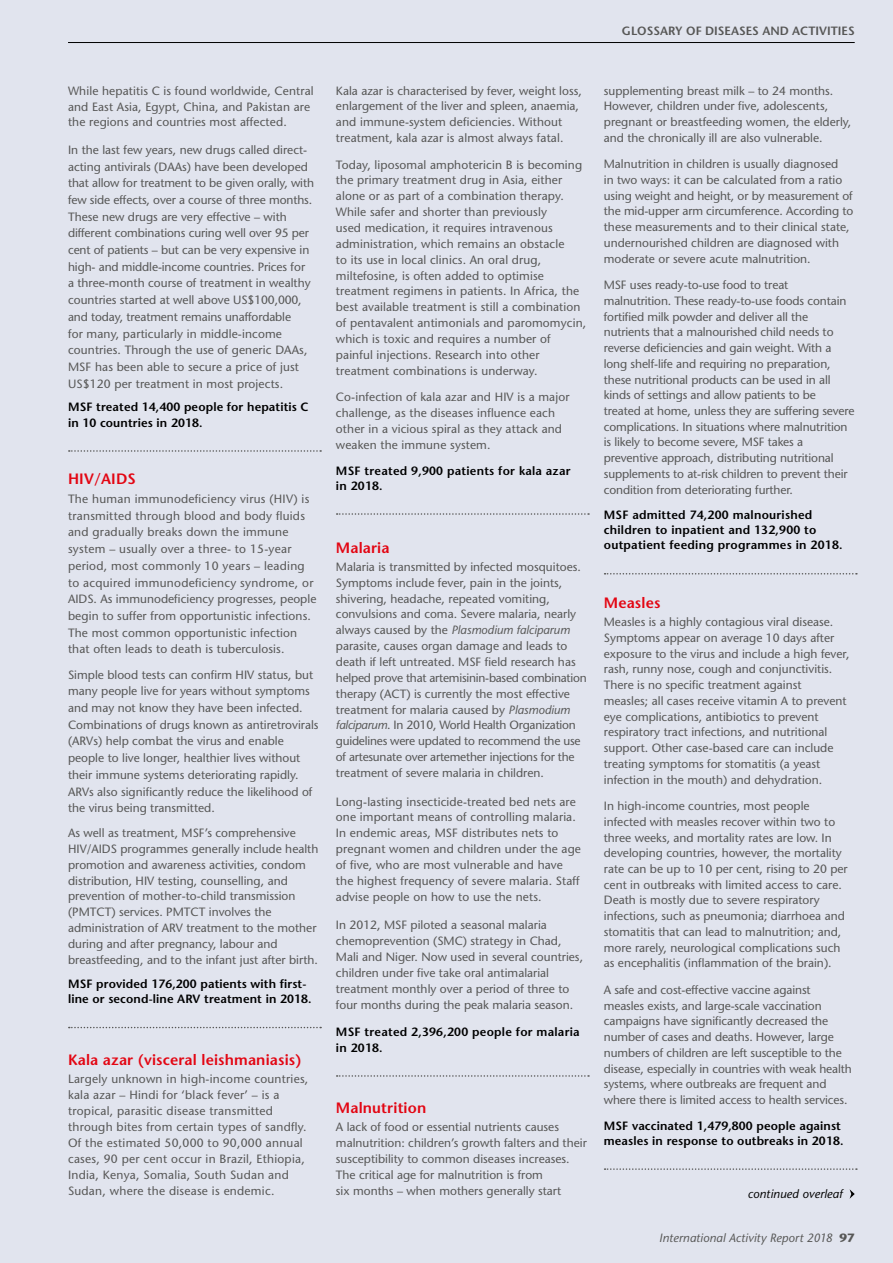
<style>
.page{position:relative;width:893px;height:1263px;background:#e1e4ee}
.page>*{position:absolute;margin:0;border:0;box-sizing:border-box;transform-origin:0 0}
.t1{font:600 15px "Stone Sans";letter-spacing:.01em;color:#e30613}
.t2{font:12px/15.9px "Stone Sans";color:#575756}
.t3{font:12px/16.6px "Stone Sans";letter-spacing:.02em;color:#575756}
.t4{font:600 12px/15.1px "Stone Sans";letter-spacing:.01em;color:#000}
.t5{font:italic 12px "Stone Sans";letter-spacing:.01em;color:#575756}
.t6{font:600 12px "Stone Sans";color:#575756}
.t7{font:italic 12px "Stone Sans";letter-spacing:.01em;color:#000}
.s1{font-style:italic}
.s2{font-weight:700;font-style:normal}
</style>
<div class="page">
<svg style="left:850px;top:1189px;width:5px;height:10px"></svg>
<svg style="left:69px;top:450px;width:252px;height:2px"></svg>
<svg style="left:69px;top:1027px;width:252px;height:1px"></svg>
<svg style="left:337px;top:513px;width:252px;height:2px"></svg>
<svg style="left:337px;top:1075px;width:252px;height:2px"></svg>
<svg style="left:605px;top:573px;width:252px;height:1px"></svg>
<svg style="left:605px;top:1168px;width:252px;height:2px"></svg>
<hr style="left:68px;top:42px;width:787px;height:1px;background:#000">
<p class="t6" style="left:622px;top:23px;width:234px">GLOSSARY OF DISEASES AND ACTIVITIES</p>
<p class="t2" style="left:68px;top:82px;width:247px">While hepatitis C is found worldwide, Central and East Asia, Egypt, China, and Pakistan are the regions and countries most affected.</p>
<p class="t2" style="left:68px;top:141px;width:247px;line-height:16.6px">In the last few years, new drugs called direct&shy;acting antivirals (DAAs) have been developed that allow for treatment to be given orally, with few side effects, over a course of three months.<br>These new drugs are very effective – with different combinations curing well over 95 per cent of patients – but can be very expensive in high- and middle-income countries. Prices for a three-month course of treatment in wealthy countries started at well above US$100,000, and today, treatment remains unaffordable<br>for many, particularly in middle-income countries. Through the use of generic DAAs, MSF has been able to secure a price of just US$120 per treatment in most projects.</p>
<p class="t4" style="left:68px;top:399px;width:242px">MSF treated 14,400 people for hepatitis C in 10 countries in 2018.</p>
<p class="t1" style="left:68px;top:470px;width:69px">HIV/AIDS</p>
<p class="t3" style="left:68px;top:490px;width:250px">The human immunodeficiency virus (HIV) is transmitted through blood and body fluids and gradually breaks down the immune system – usually over a three- to 15-year period, most commonly 10 years – leading to acquired immunodeficiency syndrome, or AIDS. As immunodeficiency progresses, people begin to suffer from opportunistic infections.<br>The most common opportunistic infection that often leads to death is tuberculosis.</p>
<p class="t2" style="left:68px;top:666px;width:252px;line-height:16.6px">Simple blood tests can confirm HIV status, but many people live for years without symptoms and may not know they have been infected.<br>Combinations of drugs known as antiretrovirals (ARVs) help combat the virus and enable people to live longer, healthier lives without their immune systems deteriorating rapidly.<br>ARVs also significantly reduce the likelihood of the virus being transmitted.</p>
<p class="t2" style="left:68px;top:824px;width:252px">As well as treatment, MSF’s comprehensive HIV/AIDS programmes generally include health promotion and awareness activities, condom distribution, HIV testing, counselling, and prevention of mother-to-child transmission (PMTCT) services. PMTCT involves the administration of ARV treatment to the mother during and after pregnancy, labour and breastfeeding, and to the infant just after birth.</p>
<p class="t4" style="left:68px;top:976px;width:245px">MSF provided 176,200 patients with first&shy;line or second-line ARV treatment in 2018.</p>
<p class="t1" style="left:68px;top:1050px;width:235px">Kala azar (visceral leishmaniasis)</p>
<p class="t3" style="left:68px;top:1071px;width:242px;line-height:15.9px">Largely unknown in high-income countries, kala azar – Hindi for ‘black fever’ – is a tropical, parasitic disease transmitted through bites from certain types of sandfly.<br>Of the estimated 50,000 to 90,000 annual cases, 90 per cent occur in Brazil, Ethiopia, India, Kenya, Somalia, South Sudan and Sudan, where the disease is endemic.</p>
<p class="t2" style="left:336px;top:82px;width:247px">Kala azar is characterised by fever, weight loss, enlargement of the liver and spleen, anaemia, and immune-system deficiencies. Without treatment, kala azar is almost always fatal.</p>
<p class="t2" style="left:336px;top:156px;width:252px">Today, liposomal amphotericin B is becoming the primary treatment drug in Asia, either alone or as part of a combination therapy.<br>While safer and shorter than previously<br>used medication, it requires intravenous administration, which remains an obstacle<br>to its use in local clinics. An oral drug, miltefosine, is often added to optimise treatment regimens in patients. In Africa, the best available treatment is still a combination of pentavalent antimonials and paromomycin, which is toxic and requires a number of painful injections. Research into other treatment combinations is underway.</p>
<p class="t2" style="left:336px;top:389px;width:235px">Co-infection of kala azar and HIV is a major challenge, as the diseases influence each other in a vicious spiral as they attack and weaken the immune system.</p>
<p class="t4" style="left:336px;top:463px;width:236px">MSF treated 9,900 patients for kala azar in 2018.</p>
<p class="t1" style="left:336px;top:538px;width:55px">Malaria</p>
<p class="t2" style="left:336px;top:559px;width:252px">Malaria is transmitted by infected mosquitoes.<br>Symptoms include fever, pain in the joints, shivering, headache, repeated vomiting, convulsions and coma. Severe malaria, nearly always caused by the <span class="s1">Plasmodium falciparum </span>parasite, causes organ damage and leads to death if left untreated. MSF field research has helped prove that artemisinin-based combination therapy (ACT) is currently the most effective treatment for malaria caused by <span class="s1">Plasmodium falciparum</span>. In 2010, World Health Organization guidelines were updated to recommend the use of artesunate over artemether injections for the treatment of severe malaria in children.</p>
<p class="t2" style="left:336px;top:793px;width:247px">Long-lasting insecticide-treated bed nets are one important means of controlling malaria.<br>In endemic areas, MSF distributes nets to pregnant women and children under the age of five, who are most vulnerable and have the highest frequency of severe malaria. Staff advise people on how to use the nets.</p>
<p class="t2" style="left:336px;top:917px;width:249px">In 2012, MSF piloted a seasonal malaria chemoprevention (SMC) strategy in Chad, Mali and Niger. Now used in several countries, children under five take oral antimalarial treatment monthly over a period of three to four months during the peak malaria season.</p>
<p class="t4" style="left:336px;top:1024px;width:245px">MSF treated 2,396,200 people for malaria in 2018.</p>
<p class="t1" style="left:336px;top:1099px;width:92px">Malnutrition</p>
<p class="t2" style="left:336px;top:1119px;width:252px">A lack of food or essential nutrients causes malnutrition: children’s growth falters and their susceptibility to common diseases increases.<br>The critical age for malnutrition is from<br>six months – when mothers generally start</p>
<p class="t2" style="left:604px;top:82px;width:249px">supplementing breast milk – to 24 months.<br>However, children under five, adolescents, pregnant or breastfeeding women, the elderly, and the chronically ill are also vulnerable.</p>
<p class="t2" style="left:604px;top:156px;width:251px">Malnutrition in children is usually diagnosed<br>in two ways: it can be calculated from a ratio using weight and height, or by measurement of the mid-upper arm circumference. According to these measurements and to their clinical state, undernourished children are diagnosed with moderate or severe acute malnutrition.</p>
<p class="t2" style="left:604px;top:277px;width:252px">MSF uses ready-to-use food to treat malnutrition. These ready-to-use foods contain fortified milk powder and deliver all the nutrients that a malnourished child needs to reverse deficiencies and gain weight. With a long shelf-life and requiring no preparation, these nutritional products can be used in all kinds of settings and allow patients to be treated at home, unless they are suffering severe complications. In situations where malnutrition is likely to become severe, MSF takes a preventive approach, distributing nutritional supplements to at-risk children to prevent their condition from deteriorating further.</p>
<p class="t4" style="left:604px;top:507px;width:240px">MSF admitted 74,200 malnourished children to inpatient and 132,900 to outpatient feeding programmes in 2018.</p>
<p class="t1" style="left:604px;top:594px;width:58px">Measles</p>
<p class="t2" style="left:604px;top:614px;width:247px">Measles is a highly contagious viral disease.<br>Symptoms appear on average 10 days after exposure to the virus and include a high fever, rash, runny nose, cough and conjunctivitis.<br>There is no specific treatment against<br>measles; all cases receive vitamin A to prevent eye complications, antibiotics to prevent respiratory tract infections, and nutritional support. Other case-based care can include treating symptoms for stomatitis (a yeast infection in the mouth) and dehydration.</p>
<p class="t2" style="left:604px;top:798px;width:245px">In high-income countries, most people infected with measles recover within two to three weeks, and mortality rates are low. In developing countries, however, the mortality rate can be up to 10 per cent, rising to 20 per cent in outbreaks with limited access to care.<br>Death is mostly due to severe respiratory infections, such as pneumonia; diarrhoea and stomatitis that can lead to malnutrition; and, more rarely, neurological complications such as encephalitis (inflammation of the brain).</p>
<p class="t2" style="left:604px;top:982px;width:250px">A safe and cost-effective vaccine against measles exists, and large-scale vaccination campaigns have significantly decreased the number of cases and deaths. However, large numbers of children are left susceptible to the disease, especially in countries with weak health systems, where outbreaks are frequent and where there is limited access to health services.</p>
<p class="t4" style="left:604px;top:1118px;width:241px">MSF vaccinated 1,479,800 people against measles in response to outbreaks in 2018.</p>
<p class="t7" style="left:748px;top:1186px;width:96px">continued overleaf</p>
<p class="t5" style="left:659px;top:1230px;width:197px">International Activity Report 2018 <span class="s2">97</span></p>
</div>
